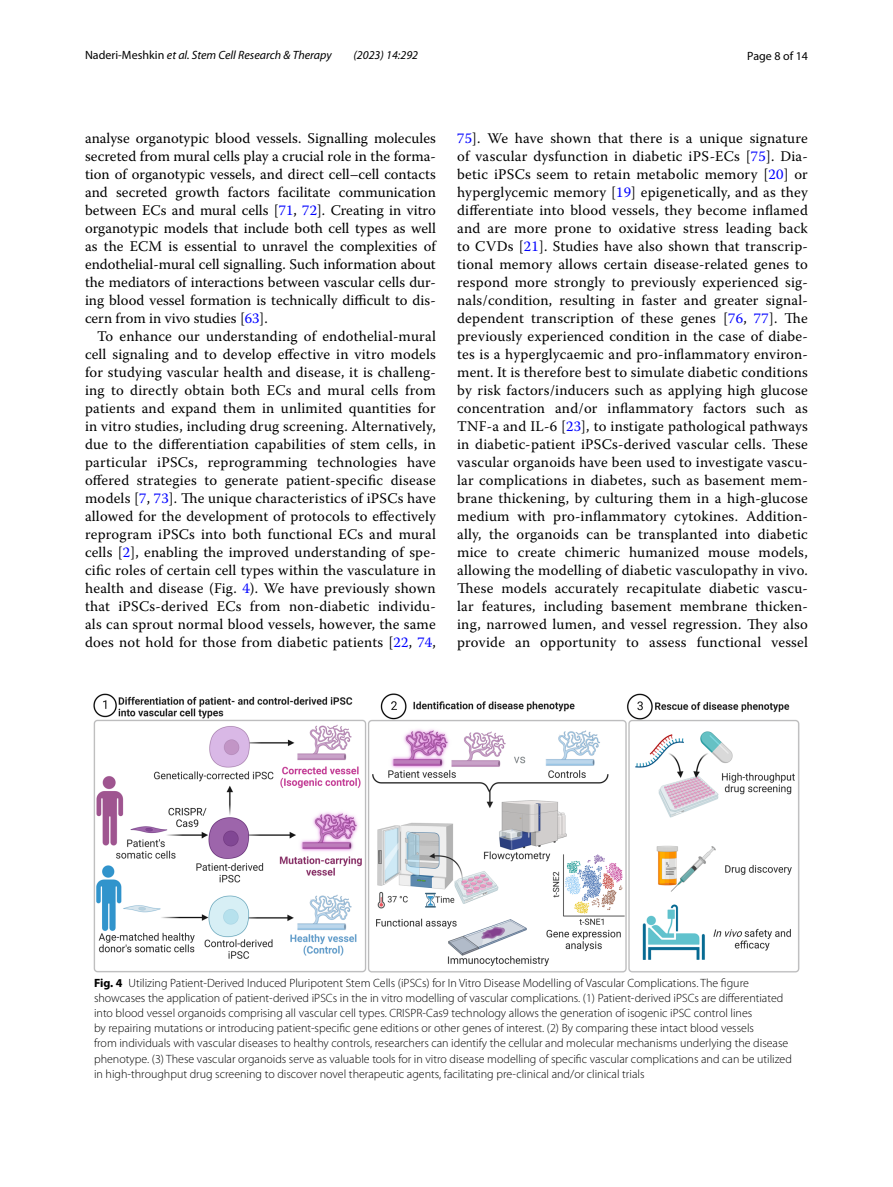
<style>
.page{position:relative;width:893px;height:1187px;background:#fff}
.page>*{position:absolute;margin:0;border:0;box-sizing:border-box;transform-origin:0 0}
.t1{font:14.7px/18px "Warnock Pro";letter-spacing:.015em;color:#000;text-align:justify}
.t2{font:300 12px/15px "Myriad Pro";color:#000}
.t3{font:italic 12px "Myriad Pro";color:#000}
.t4{font:12px "Myriad Pro";color:#000}
.s1{font-style:normal}
.s2{color:#00f}
.s3{font-weight:700}
</style>
<div class="page">
<img style="left:94px;top:693px;width:705px;height:279px">
<p class="t3" style="left:85px;top:48px;width:248px"><span class="s1">Naderi‑Meshkin</span> et al. Stem Cell Research &amp; Therapy</p>
<p class="t3" style="left:353px;top:48px;width:66px">(2023) 14:292</p>
<p class="t4" style="left:747px;top:48px;width:62px">Page 8 of 14</p>
<p class="t1" style="left:85px;top:128px;width:352px">analyse organotypic blood vessels. Signalling molecules secreted from mural cells play a crucial role in the forma&shy;tion of organotypic vessels, and direct cell–cell contacts and secreted growth factors facilitate communication between ECs and mural cells [<span class="s2">71</span>, <span class="s2">72</span>]. Creating in vitro organotypic models that include both cell types as well as the ECM is essential to unravel the complexities of endothelial-mural cell signalling. Such information about the mediators of interactions between vascular cells dur&shy;ing blood vessel formation is technically difficult to dis&shy;cern from in vivo studies [<span class="s2">63</span>].</p>
<p class="t1" style="left:85px;top:326px;width:352px;text-indent:12px">To enhance our understanding of endothelial-mural cell signaling and to develop effective in vitro models for studying vascular health and disease, it is challeng&shy;ing to directly obtain both ECs and mural cells from patients and expand them in unlimited quantities for in vitro studies, including drug screening. Alternatively, due to the differentiation capabilities of stem cells, in particular iPSCs, reprogramming technologies have offered strategies to generate patient-specific disease models [<span class="s2">7</span>, <span class="s2">73</span>]. The unique characteristics of iPSCs have allowed for the development of protocols to effectively reprogram iPSCs into both functional ECs and mural cells [<span class="s2">2</span>], enabling the improved understanding of spe&shy;cific roles of certain cell types within the vasculature in health and disease (Fig. <span class="s2">4</span>). We have previously shown that iPSCs-derived ECs from non-diabetic individu&shy;als can sprout normal blood vessels, however, the same does not hold for those from diabetic patients [<span class="s2">22</span>, <span class="s2">74</span>,</p>
<p class="t1" style="left:457px;top:128px;width:352px"><span class="s2">75</span>]. We have shown that there is a unique signature of vascular dysfunction in diabetic iPS-ECs [<span class="s2">75</span>]. Dia&shy;betic iPSCs seem to retain metabolic memory [<span class="s2">20</span>] or hyperglycemic memory [<span class="s2">19</span>] epigenetically, and as they differentiate into blood vessels, they become inflamed and are more prone to oxidative stress leading back to CVDs [<span class="s2">21</span>]. Studies have also shown that transcrip&shy;tional memory allows certain disease-related genes to respond more strongly to previously experienced sig&shy;nals/condition, resulting in faster and greater signal&shy;dependent transcription of these genes [<span class="s2">76</span>, <span class="s2">77</span>]. The previously experienced condition in the case of diabe&shy;tes is a hyperglycaemic and pro-inflammatory environ&shy;ment. It is therefore best to simulate diabetic conditions by risk factors/inducers such as applying high glucose concentration and/or inflammatory factors such as TNF-a and IL-6 [<span class="s2">23</span>], to instigate pathological pathways in diabetic-patient iPSCs-derived vascular cells. These vascular organoids have been used to investigate vascu&shy;lar complications in diabetes, such as basement mem&shy;brane thickening, by culturing them in a high-glucose medium with pro-inflammatory cytokines. Addition&shy;ally, the organoids can be transplanted into diabetic mice to create chimeric humanized mouse models, allowing the modelling of diabetic vasculopathy in vivo.<br>These models accurately recapitulate diabetic vascu&shy;lar features, including basement membrane thicken&shy;ing, narrowed lumen, and vessel regression. They also provide an opportunity to assess functional vessel</p>
<p class="t2" style="left:94px;top:976px;width:699px"><span class="s3">Fig. 4</span> Utilizing Patient-Derived Induced Pluripotent Stem Cells (iPSCs) for In Vitro Disease Modelling of Vascular Complications. The figure showcases the application of patient-derived iPSCs in the in vitro modelling of vascular complications. (1) Patient-derived iPSCs are differentiated into blood vessel organoids comprising all vascular cell types. CRISPR-Cas9 technology allows the generation of isogenic iPSC control lines<br>by repairing mutations or introducing patient-specific gene editions or other genes of interest. (2) By comparing these intact blood vessels<br>from individuals with vascular diseases to healthy controls, researchers can identify the cellular and molecular mechanisms underlying the disease phenotype. (3) These vascular organoids serve as valuable tools for in vitro disease modelling of specific vascular complications and can be utilized in high-throughput drug screening to discover novel therapeutic agents, facilitating pre-clinical and/or clinical trials</p>
</div>
